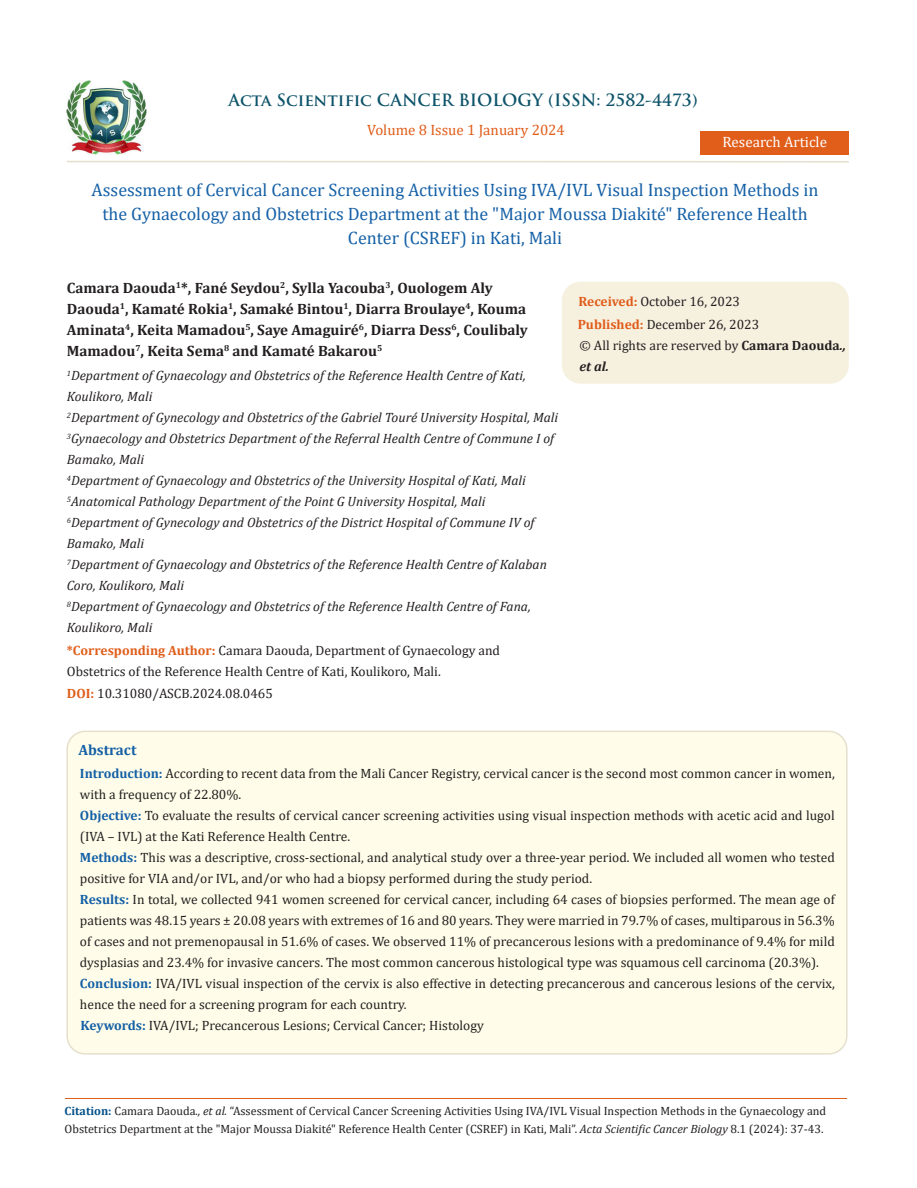
<style>
.page{position:relative;width:917px;height:1188px;background:#fff}
.page>*{position:absolute;margin:0;border:0;box-sizing:border-box;transform-origin:0 0}
.t1{font:18px/24px "Cambria";color:#1560a6;text-align:center}
.t2{font:700 16.5px "Trajan Pro";color:#0e546a}
.t3{font:700 15px/21px "Cambria";color:#231f20}
.t4{font:15px "Cambria";color:#e05d1a}
.t5{font:15px "Cambria";color:#fff}
.t6{font:700 15px "Cambria";color:#1560a6}
.t7{font:13.5px/21px "Cambria";color:#231f20}
.t8{font:italic 13.5px/21px "Cambria";color:#231f20}
.t9{font:12px/18px "Cambria";color:#231f20}
.s1{font-weight:700;color:#e05d1a}
.s2{font-weight:700}
.s3{font-weight:700;font-style:italic}
.s4{font-weight:700;color:#1560a6}
.s5{font-weight:700;color:#035089}
.s6{font-style:italic}
</style>
<div class="page">
<img style="left:66px;top:81px;width:80px;height:74px">
<div style="left:700px;top:132px;width:148px;height:23px;background:#e05d1a"></div>
<div style="left:562px;top:282px;width:286px;height:101px;background:#f6f0df;border-radius:18px"></div>
<div style="left:562px;top:282px;width:286px;height:102px;border:2px solid #f6f0df;border-radius:18px"></div>
<div style="left:67px;top:731px;width:779px;height:323px;background:#fffde9;border-radius:18px"></div>
<div style="left:66px;top:731px;width:781px;height:324px;border:2px solid #e5dfce;border-radius:18px"></div>
<hr style="left:65px;top:1098px;width:781px;height:1px;background:#e05d1a">
<hr style="left:67px;top:161px;width:781px;height:1px;background:#e5dfce">
<p class="t2" style="left:228px;top:90px;width:471px">Acta Scientific CANCER BIOLOGY (ISSN: 2582-4473)</p>
<p class="t4" style="left:367px;top:121px;width:199px">Volume 8 Issue 1 January 2024</p>
<p class="t5" style="left:722px;top:133px;width:106px">Research Article</p>
<p class="t1" style="left:92px;top:178px;width:728px">Assessment of Cervical Cancer Screening Activities Using IVA/IVL Visual Inspection Methods in the Gynaecology and Obstetrics Department at the "Major Moussa Diakité" Reference Health<br>Center (CSREF) in Kati, Mali</p>
<p class="t3" style="left:67px;top:277px;width:462px">Camara Daouda<sup>1</sup>*, Fané Seydou<sup>2</sup>, Sylla Yacouba<sup>3</sup>, Ouologem Aly Daouda<sup>1</sup>, Kamaté Rokia<sup>1</sup>, Samaké Bintou<sup>1</sup>, Diarra Broulaye<sup>4</sup>, Kouma Aminata<sup>4</sup>, Keita Mamadou<sup>5</sup>, Saye Amaguiré<sup>6</sup>, Diarra Dess<sup>6</sup>, Coulibaly Mamadou<sup>7</sup>, Keita Sema<sup>8</sup> and Kamaté Bakarou<sup>5</sup></p>
<p class="t8" style="left:67px;top:365px;width:460px"><sup>1</sup>Department of Gynaecology and Obstetrics of the Reference Health Centre of Kati,<br>Koulikoro, Mali</p>
<p class="t8" style="left:67px;top:407px;width:492px"><sup>2</sup>Department of Gynecology and Obstetrics of the Gabriel Touré University Hospital, Mali</p>
<p class="t8" style="left:67px;top:428px;width:489px"><sup>3</sup>Gynaecology and Obstetrics Department of the Referral Health Centre of Commune I of<br>Bamako, Mali</p>
<p class="t8" style="left:67px;top:470px;width:460px"><sup>4</sup>Department of Gynaecology and Obstetrics of the University Hospital of Kati, Mali</p>
<p class="t8" style="left:67px;top:491px;width:420px"><sup>5</sup>Anatomical Pathology Department of the Point G University Hospital, Mali</p>
<p class="t8" style="left:67px;top:512px;width:469px"><sup>6</sup>Department of Gynecology and Obstetrics of the District Hospital of Commune IV of<br>Bamako, Mali</p>
<p class="t8" style="left:67px;top:554px;width:481px"><sup>7</sup>Department of Gynaecology and Obstetrics of the Reference Health Centre of Kalaban<br>Coro, Koulikoro, Mali</p>
<p class="t8" style="left:67px;top:596px;width:465px"><sup>8</sup>Department of Gynaecology and Obstetrics of the Reference Health Centre of Fana,<br>Koulikoro, Mali</p>
<p class="t7" style="left:67px;top:640px;width:434px"><span class="s1">*Corresponding Author:</span> Camara Daouda, Department of Gynaecology and<br>Obstetrics of the Reference Health Centre of Kati, Koulikoro, Mali.</p>
<p class="t7" style="left:578px;top:290px;width:163px"><span class="s1">Received:</span> October 16, 2023</p>
<p class="t7" style="left:577px;top:313px;width:183px"><span class="s1">Published:</span> December 26, 2023</p>
<p class="t7" style="left:579px;top:335px;width:268px">© All rights are reserved by <span class="s2">Camara Daouda</span><span class="s3">., et al.</span></p>
<p class="t7" style="left:67px;top:683px;width:207px"><span class="s1">DOI:</span> 10.31080/ASCB.2024.08.0465</p>
<p class="t6" style="left:78px;top:739px;width:60px">Abstract</p>
<p class="t7" style="left:80px;top:763px;width:756px"><span class="s4">Introduction:</span> According to recent data from the Mali Cancer Registry, cervical cancer is the second most common cancer in women, with a frequency of 22.80%.</p>
<p class="t7" style="left:80px;top:805px;width:756px"><span class="s4">Objective:</span> To evaluate the results of cervical cancer screening activities using visual inspection methods with acetic acid and lugol (IVA – IVL) at the Kati Reference Health Centre.</p>
<p class="t7" style="left:80px;top:847px;width:756px"><span class="s4">Methods:</span> This was a descriptive, cross-sectional, and analytical study over a three-year period. We included all women who tested positive for VIA and/or IVL, and/or who had a biopsy performed during the study period.</p>
<p class="t7" style="left:80px;top:889px;width:756px;text-align:justify"><span class="s4">Results:</span> In total, we collected 941 women screened for cervical cancer, including 64 cases of biopsies performed. The mean age of patients was 48.15 years ± 20.08 years with extremes of 16 and 80 years. They were married in 79.7% of cases, multiparous in 56.3% of cases and not premenopausal in 51.6% of cases. We observed 11% of precancerous lesions with a predominance of 9.4% for mild dysplasias and 23.4% for invasive cancers. The most common cancerous histological type was squamous cell carcinoma (20.3%).</p>
<p class="t7" style="left:80px;top:973px;width:756px"><span class="s4">Conclusion:</span> IVA/IVL visual inspection of the cervix is also effective in detecting precancerous and cancerous lesions of the cervix, hence the need for a screening program for each country.</p>
<p class="t7" style="left:81px;top:1015px;width:405px"><span class="s4">Keywords:</span> IVA/IVL; Precancerous Lesions; Cervical Cancer; Histology</p>
<p class="t9" style="left:65px;top:1102px;width:763px"><span class="s5">Citation:</span> Camara Daouda<span class="s6">., et al.</span> “Assessment of Cervical Cancer Screening Activities Using IVA/IVL Visual Inspection Methods in the Gynaecology and<br>Obstetrics Department at the "Major Moussa Diakité" Reference Health Center (CSREF) in Kati, Mali”. <span class="s6">Acta Scientific Cancer Biology</span> 8.1 (2024): 37-43.</p>
</div>
